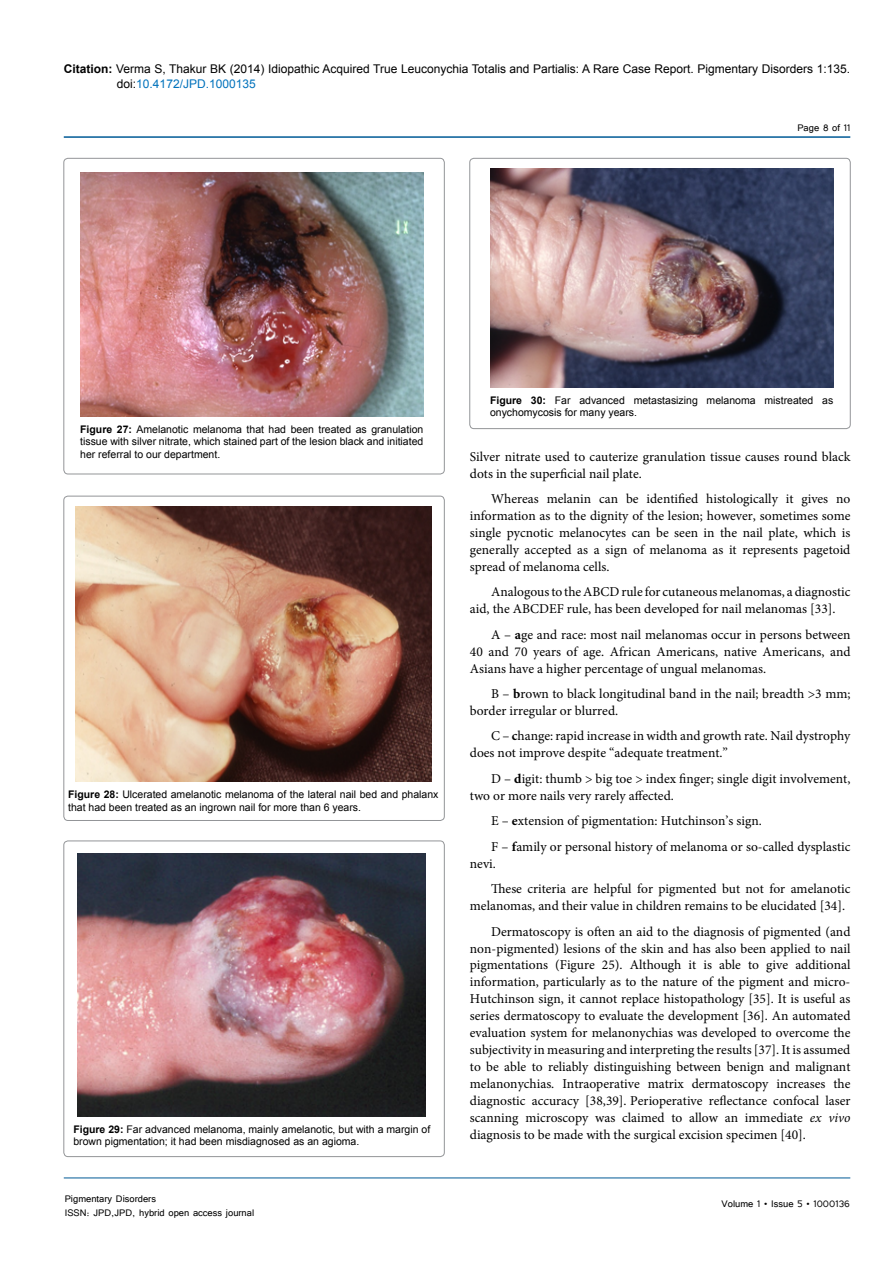
<style>
.page{position:relative;width:893px;height:1263px;background:#fff}
.page>*{position:absolute;margin:0;border:0;box-sizing:border-box;transform-origin:0 0}
.t1{font:13.5px/17px "Minion Pro";color:#000}
.t2{font:12px/15px "Arial";color:#000}
.t3{font:12px/14.4px "Tunga";color:#000}
.t4{font:10.5px/12.6px "Arial";color:#000}
.s1{font-weight:700}
.s2{color:#0072bc}
.s3{font-style:italic}
</style>
<div class="page">
<hr style="left:64px;top:1178px;width:786px;height:1px;background:#005a96">
<hr style="left:64px;top:136px;width:786px;height:2px;background:#005a96">
<img style="left:80px;top:172px;width:343px;height:245px">
<div style="left:64px;top:158px;width:380px;height:316px;border:1px solid #939598;border-radius:4px"></div>
<img style="left:76px;top:507px;width:355px;height:275px">
<div style="left:64px;top:496px;width:380px;height:324px;border:1px solid #939598;border-radius:4px"></div>
<img style="left:78px;top:853px;width:348px;height:264px">
<div style="left:64px;top:841px;width:380px;height:315px;border:1px solid #939598;border-radius:4px"></div>
<img style="left:490px;top:168px;width:343px;height:219px">
<div style="left:470px;top:158px;width:380px;height:271px;border:1px solid #939598;border-radius:4px"></div>
<p class="t2" style="left:117px;top:61px;width:735px;text-indent:-53px"><span class="s1">Citation:</span> Verma S, Thakur BK (2014) Idiopathic Acquired True Leuconychia Totalis and Partialis: A Rare Case Report. Pigmentary Disorders 1:135. doi:<span class="s2">10.4172/JPD.1000135</span></p>
<p class="t3" style="left:797px;top:119px;width:55px">Page 8 of 11</p>
<p class="t4" style="left:80px;top:423px;width:345px;text-align:justify"><span class="s1">Figure 27:</span> Amelanotic melanoma that had been treated as granulation tissue with silver nitrate, which stained part of the lesion black and initiated her referral to our department.</p>
<p class="t4" style="left:68px;top:788px;width:372px"><span class="s1">Figure 28:</span> Ulcerated amelanotic melanoma of the lateral nail bed and phalanx that had been treated as an ingrown nail for more than 6 years.</p>
<p class="t4" style="left:73px;top:1123px;width:358px"><span class="s1">Figure 29:</span> Far advanced melanoma, mainly amelanotic, but with a margin of brown pigmentation; it had been misdiagnosed as an agioma.</p>
<p class="t3" style="left:65px;top:1190px;width:191px">Pigmentary Disorders<br>ISSN: JPD,JPD, hybrid open access journal</p>
<p class="t4" style="left:490px;top:394px;width:345px"><span class="s1">Figure 30:</span> Far advanced metastasizing melanoma mistreated as onychomycosis for many years.</p>
<p class="t1" style="left:470px;top:448px;width:382px">Silver nitrate used to cauterize granulation tissue causes round black dots in the superficial nail plate.</p>
<p class="t1" style="left:470px;top:490px;width:382px;text-align:justify;text-indent:21px">Whereas melanin can be identified histologically it gives no information as to the dignity of the lesion; however, sometimes some single pycnotic melanocytes can be seen in the nail plate, which is generally accepted as a sign of melanoma as it represents pagetoid spread of melanoma cells.</p>
<p class="t1" style="left:470px;top:583px;width:382px;text-indent:21px">Analogous to the ABCD rule for cutaneous melanomas, a diagnostic aid, the ABCDEF rule, has been developed for nail melanomas [33].</p>
<p class="t1" style="left:470px;top:626px;width:382px;text-align:justify;text-indent:21px">A – <span class="s1">a</span>ge and race: most nail melanomas occur in persons between 40 and 70 years of age. African Americans, native Americans, and Asians have a higher percentage of ungual melanomas.</p>
<p class="t1" style="left:470px;top:685px;width:382px;text-indent:21px">B – <span class="s1">b</span>rown to black longitudinal band in the nail; breadth &gt;3 mm; border irregular or blurred.</p>
<p class="t1" style="left:470px;top:728px;width:382px;text-indent:21px">C – <span class="s1">c</span>hange: rapid increase in width and growth rate. Nail dystrophy does not improve despite “adequate treatment.”</p>
<p class="t1" style="left:470px;top:770px;width:382px;text-indent:21px">D – <span class="s1">d</span>igit: thumb &gt; big toe &gt; index finger; single digit involvement, two or more nails very rarely affected.</p>
<p class="t1" style="left:491px;top:808px;width:361px;line-height:25.5px">E – <span class="s1">e</span>xtension of pigmentation: Hutchinson’s sign.<br>F – <span class="s1">f</span>amily or personal history of melanoma or so-called dysplastic</p>
<p class="t1" style="left:491px;top:851px;width:361px;line-height:25.5px;text-indent:-21px">nevi.<br>These criteria are helpful for pigmented but not for amelanotic</p>
<p class="t1" style="left:491px;top:893px;width:361px;line-height:25.5px;text-indent:-21px">melanomas, and their value in children remains to be elucidated [34].<br>Dermatoscopy is often an aid to the diagnosis of pigmented (and</p>
<p class="t1" style="left:470px;top:940px;width:382px;text-align:justify">non-pigmented) lesions of the skin and has also been applied to nail pigmentations (Figure 25). Although it is able to give additional information, particularly as to the nature of the pigment and micro-Hutchinson sign, it cannot replace histopathology [35]. It is useful as series dermatoscopy to evaluate the development [36]. An automated evaluation system for melanonychias was developed to overcome the subjectivity in measuring and interpreting the results [37]. It is assumed to be able to reliably distinguishing between benign and malignant melanonychias. Intraoperative matrix dermatoscopy increases the diagnostic accuracy [38,39]. Perioperative reflectance confocal laser scanning microscopy was claimed to allow an immediate <span class="s3">ex vivo </span>diagnosis to be made with the surgical excision specimen [40].</p>
<p class="t3" style="left:722px;top:1196px;width:130px">Volume 1 • Issue 5 • 1000136</p>
</div>
